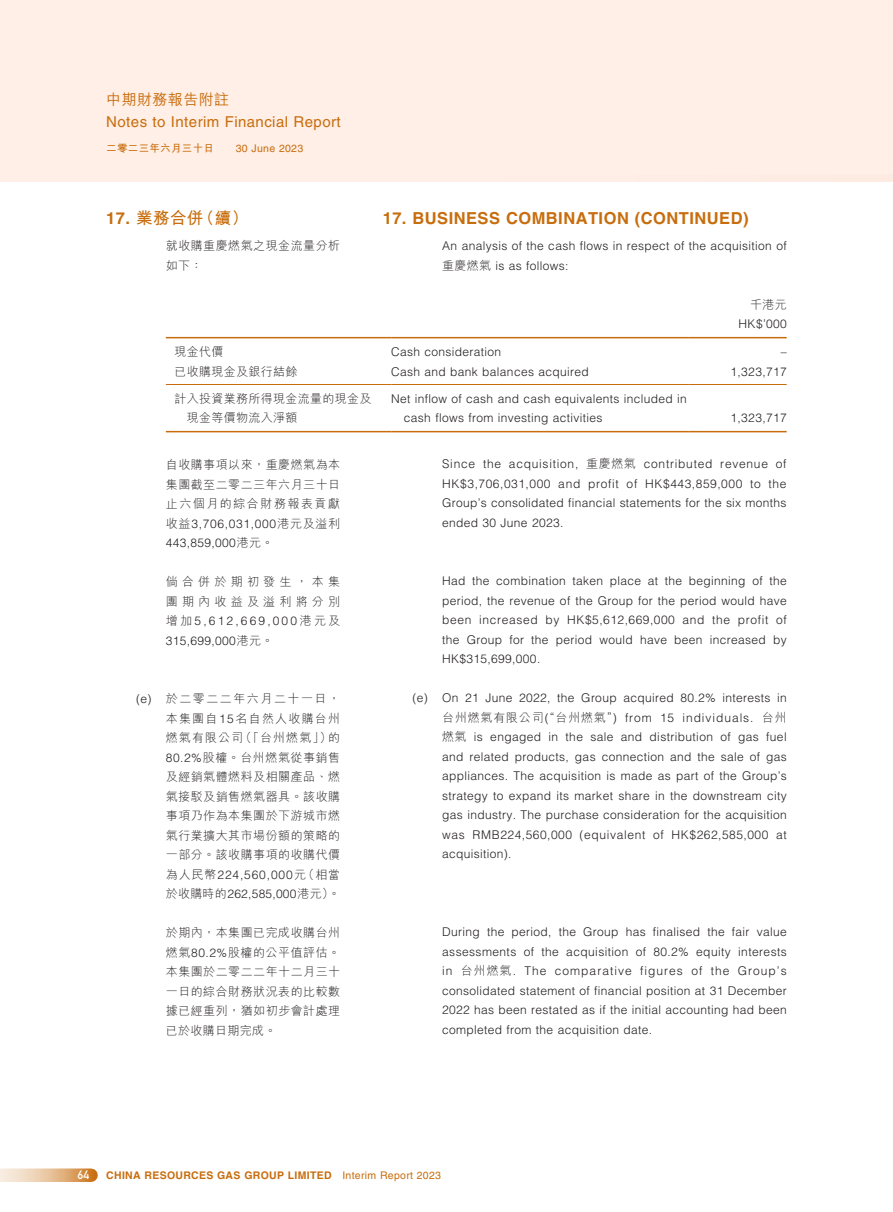
<style>
.page{position:relative;width:893px;height:1212px;background:#fff}
.page>*{position:absolute;margin:0;border:0;box-sizing:border-box;transform-origin:0 0}
.t1{font:700 16.5px "Helvetica LT Std";letter-spacing:.03em;color:#c86d0d}
.t2{font:700 16.5px "M Hei HK";color:#c86d0d}
.t3{font:15px "Helvetica LT Std";letter-spacing:.03em;color:#c86d0d}
.t4{font:500 15px "M Hei HK";letter-spacing:.03em;color:#c86d0d}
.t5{font:300 12px/19.5px "Helvetica LT Std";letter-spacing:.03em;color:#231f20}
.t6{font:300 12px/19.5px "M Hei HK";letter-spacing:.04em;color:#231f20;text-align:justify}
.t7{font:300 12px/19.5px "Helvetica LT Std";letter-spacing:.105em;color:#231f20}
.t8{font:300 12px/19.5px "M Hei HK";letter-spacing:.355em;color:#231f20}
.t9{font:12px "DIN Mittelschrift Std";color:#fff}
.t10{font:700 10.5px "Helvetica LT Std";letter-spacing:.03em;color:#c86d0d}
.t11{font:700 10.5px "M Hei HK";letter-spacing:.03em;color:#c86d0d}
.t12{font:10.5px "Helvetica LT Std";letter-spacing:.03em;color:#c86d0d}
.s1{font-family:"Helvetica LT Std"}
.s2{font-family:"M Hei HK"}
.s3{font-weight:400}
</style>
<div class="page">
<svg style="left:0;top:1168px;width:91px;height:14px"></svg>
<div style="left:0;top:0;width:893px;height:182px;background:#ffefe7"></div>
<hr style="left:166px;top:337px;width:225px;height:1px;background:#c86d0d">
<hr style="left:391px;top:337px;width:298px;height:1px;background:#c86d0d">
<hr style="left:689px;top:337px;width:98px;height:1px;background:#c86d0d">
<hr style="left:166px;top:384px;width:225px;height:1px;background:#c86d0d">
<hr style="left:391px;top:384px;width:298px;height:1px;background:#c86d0d">
<hr style="left:689px;top:384px;width:98px;height:1px;background:#c86d0d">
<hr style="left:166px;top:431px;width:225px;height:1px;background:#c86d0d">
<hr style="left:391px;top:431px;width:298px;height:1px;background:#c86d0d">
<hr style="left:689px;top:431px;width:98px;height:1px;background:#c86d0d">
<p class="t4" style="left:106px;top:88px;width:124px">中期財務報告附註</p>
<p class="t3" style="left:106px;top:113px;width:236px">Notes to Interim Financial Report</p>
<p class="t11" style="left:106px;top:141px;width:109px">二零二三年六月三十日</p>
<p class="t12" style="left:236px;top:142px;width:69px">30 June 2023</p>
<h1 class="t2" style="left:106px;top:206px;width:143px"><span class="s1">17.</span> 業務合併（續）</h1>
<p class="t6" style="left:166px;top:236px;width:176px">就收購重慶燃氣之現金流量分析如下：</p>
<h1 class="t1" style="left:383px;top:209px;width:367px">17. BUSINESS COMBINATION (CONTINUED)</h1>
<p class="t5" style="left:442px;top:236px;width:346px">An analysis of the cash flows in respect of the acquisition of<span class="s2">重慶燃氣</span> is as follows:</p>
<p class="t6" style="left:750px;top:294px;width:38px">千港元</p>
<p class="t5" style="left:739px;top:314px;width:50px">HK$’000</p>
<p class="t6" style="left:174px;top:342px;width:51px">現金代價</p>
<p class="t5" style="left:391px;top:342px;width:112px">Cash consideration</p>
<p class="t5" style="left:781px;top:342px;width:7px">–</p>
<p class="t6" style="left:174px;top:362px;width:125px">已收購現金及銀行結餘</p>
<p class="t5" style="left:391px;top:362px;width:199px">Cash and bank balances acquired</p>
<p class="t5" style="left:731px;top:362px;width:58px">1,323,717</p>
<p class="t6" style="left:187px;top:388px;width:186px;text-indent:-12px">計入投資業務所得現金流量的現金及現金等價物流入淨額</p>
<p class="t5" style="left:404px;top:389px;width:284px;text-indent:-13px">Net inflow of cash and cash equivalents included in cash flows from investing activities</p>
<p class="t5" style="left:731px;top:408px;width:58px">1,323,717</p>
<p class="t5" style="left:442px;top:454px;width:346px;text-align:justify">Since the acquisition, <span class="s2">重慶燃氣</span> contributed revenue of HK$3,706,031,000 and profit of HK$443,859,000 to the Group’s consolidated financial statements for the six months ended 30 June 2023.</p>
<p class="t6" style="left:166px;top:455px;width:176px">自收購事項以來，重慶燃氣為本集團截至二零二三年六月三十日止六個月的綜合財務報表貢獻</p>
<p class="t5" style="left:166px;top:514px;width:176px"><span class="s2">收益</span>3,706,031,000<span class="s2">港元及溢利<br></span>443,859,000<span class="s2">港元。</span></p>
<p class="t8" style="left:166px;top:572px;width:176px">倘合併於期初發生，本集團期內收益及溢利將分別</p>
<p class="t7" style="left:166px;top:611px;width:176px"><span class="s2">增加</span>5,612,669,000<span class="s2">港元及<br></span>315,699,000<span class="s2">港元。</span></p>
<p class="t5" style="left:442px;top:571px;width:346px;text-align:justify">Had the combination taken place at the beginning of the period, the revenue of the Group for the period would have been increased by HK$5,612,669,000 and the profit of the Group for the period would have been increased by HK$315,699,000.</p>
<p class="t5" style="left:442px;top:688px;width:346px;text-align:justify;text-indent:-30px">(e) On 21 June 2022, the Group acquired 80.2% interests in<span class="s2">台州燃氣有限公司</span>(“<span class="s2">台州燃氣</span>”) from 15 individuals. <span class="s2">台州燃氣</span> is engaged in the sale and distribution of gas fuel and related products, gas connection and the sale of gas appliances. The acquisition is made as part of the Group’s strategy to expand its market share in the downstream city gas industry. The purchase consideration for the acquisition was RMB224,560,000 (equivalent of HK$262,585,000 at acquisition).</p>
<p class="t6" style="left:166px;top:689px;width:176px;text-indent:-30px"><span class="s1">(e)</span> 於二零二二年六月二十一日，本集團自<span class="s1">15</span>名自然人收購台州燃氣有限公司（「台州燃氣」）的<span class="s1">80.2%</span>股權。台州燃氣從事銷售及經銷氣體燃料及相關產品、燃氣接駁及銷售燃氣器具。該收購事項乃作為本集團於下游城市燃氣行業擴大其市場份額的策略的一部分。該收購事項的收購代價</p>
<p class="t5" style="left:166px;top:865px;width:176px"><span class="s2">為人民幣</span>224,560,000<span class="s2">元（相當於收購時的</span>262,585,000<span class="s2">港元）。</span></p>
<p class="t6" style="left:166px;top:923px;width:176px">於期內，本集團已完成收購台州燃氣<span class="s1">80.2%</span>股權的公平值評估。本集團於二零二二年十二月三十一日的綜合財務狀況表的比較數據已經重列，猶如初步會計處理已於收購日期完成。</p>
<p class="t5" style="left:442px;top:922px;width:346px;text-align:justify">During the period, the Group has finalised the fair value assessments of the acquisition of 80.2% equity interests in <span class="s2">台州燃氣</span>. The comparative figures of the Group’s consolidated statement of financial position at 31 December 2022 has been restated as if the initial accounting had been completed from the acquisition date.</p>
<p class="t9" style="left:77px;top:1168px;width:13px">64</p>
<p class="t10" style="left:106px;top:1169px;width:336px">CHINA RESOURCES GAS GROUP LIMITED <span class="s3">Interim Report 2023</span></p>
</div>
